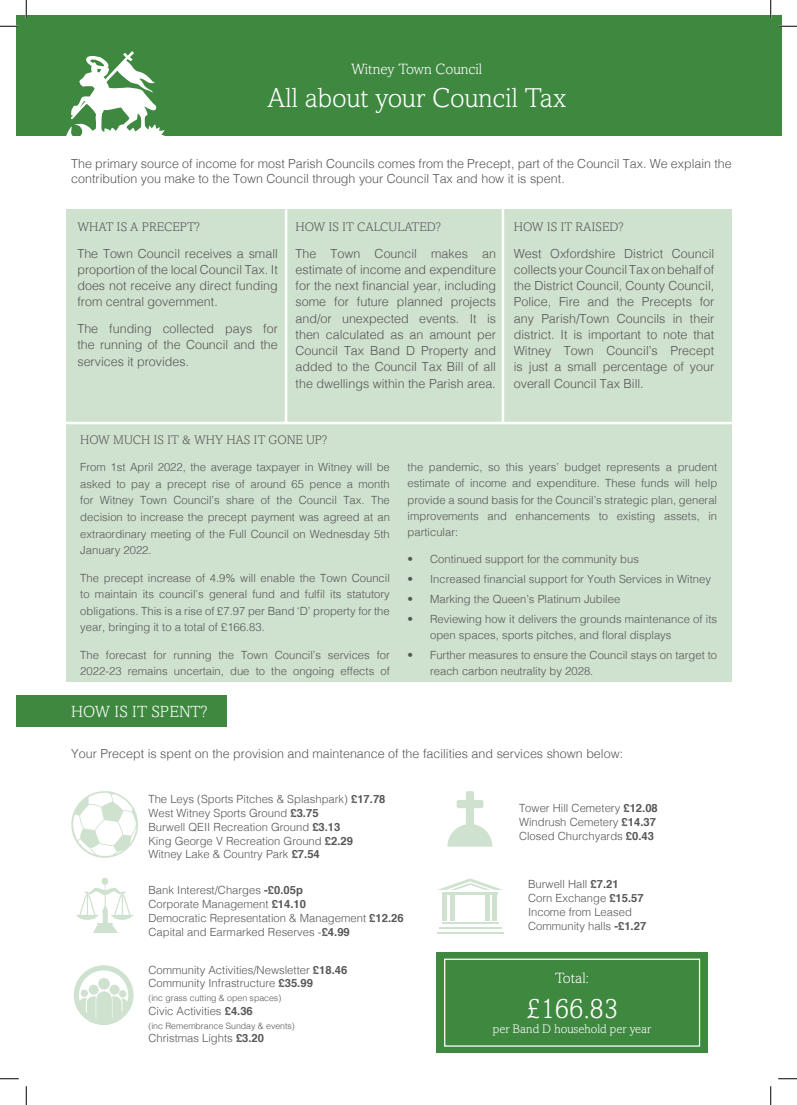
<style>
.page{position:relative;width:797px;height:1105px;background:#fff}
.page>*{position:absolute;margin:0;border:0;box-sizing:border-box;transform-origin:0 0}
.t1{font:300 28.75px "Amasis MT Std";color:#fff}
.t2{font:300 27.5px "Amasis MT Std";color:#fff}
.Paragraph_Style_1{font:300 16.25px "Amasis MT Std";color:#fff}
.t3{font:300 15px "Amasis MT Std";color:#fff}
.Paragraph_Style_1-2{font:300 12.5px/16.2px "Helvetica";color:#575756;text-align:justify}
.Paragraph_Style_1-3{font:300 12.5px "Amasis MT Std";color:#575756}
.Paragraph_Style_3{font:300 12.5px "Amasis MT Std";color:#575756}
.t4{font:300 12.5px "Amasis MT Std";color:#fff}
.Paragraph_Style_4{font:300 11.25px/16.6px "Helvetica";color:#575756;text-align:justify}
.Paragraph_Style_1-4{font:300 11.25px/13.8px "Helvetica";color:#575756}
.Paragraph_Style_1-5{font:300 8.75px "Helvetica";color:#575756}
.s1{font-weight:700}
</style>
<div class="page">
<div style="left:16px;top:695px;width:210px;height:32px;background:#3e8840"></div>
<div style="left:66px;top:209px;width:665px;height:473px;background:#cfe1cf"></div>
<div style="left:16px;top:16px;width:765px;height:120px;background:#3e8840"></div>
<svg style="left:66px;top:51px;width:99px;height:85px"></svg>
<hr style="left:61px;top:422px;width:676px;height:2px;background:#fff">
<hr style="left:285px;top:209px;width:2px;height:215px;background:#fff">
<hr style="left:501px;top:209px;width:3px;height:215px;background:#fff">
<svg style="left:71px;top:791px;width:67px;height:67px"></svg>
<svg style="left:447px;top:824px;width:45px;height:23px"></svg>
<div style="left:466px;top:791px;width:8px;height:38px;background:#cfe1cf;border-radius:2px"></div>
<div style="left:456px;top:800px;width:27px;height:8px;background:#cfe1cf;border-radius:2px"></div>
<hr style="left:443px;top:896px;width:4px;height:25px;background:#cfe1cf">
<hr style="left:450px;top:896px;width:4px;height:25px;background:#cfe1cf">
<div style="left:485px;top:896px;width:5px;height:25px;background:#cfe1cf"></div>
<hr style="left:493px;top:896px;width:4px;height:25px;background:#cfe1cf">
<hr style="left:443px;top:892px;width:55px;height:3px;background:#cfe1cf">
<hr style="left:442px;top:922px;width:56px;height:2px;background:#cfe1cf">
<hr style="left:438px;top:927px;width:63px;height:1px;background:#cfe1cf">
<hr style="left:436px;top:932px;width:67px;height:1px;background:#cfe1cf">
<svg style="left:438px;top:878px;width:65px;height:12px"></svg>
<svg style="left:76px;top:878px;width:57px;height:55px"></svg>
<svg style="left:74px;top:965px;width:59px;height:60px"></svg>
<div style="left:436px;top:952px;width:271px;height:101px;background:#3e8840"></div>
<div style="left:444px;top:958px;width:256px;height:89px;border:1px solid #fff"></div>
<svg style="left:0;top:25px;width:19px;height:2px"></svg>
<svg style="left:778px;top:25px;width:19px;height:2px"></svg>
<svg style="left:0;top:1078px;width:19px;height:1px"></svg>
<svg style="left:778px;top:1078px;width:19px;height:1px"></svg>
<svg style="left:25px;top:0;width:2px;height:19px"></svg>
<svg style="left:25px;top:1086px;width:2px;height:19px"></svg>
<svg style="left:770px;top:0;width:1px;height:19px"></svg>
<svg style="left:770px;top:1086px;width:1px;height:19px"></svg>
<p class="t3" style="left:351px;top:60px;width:133px">Witney Town Council</p>
<p class="t2" style="left:267px;top:82px;width:301px">All about your Council Tax</p>
<p class="Paragraph_Style_1-2" style="left:71px;top:155px;width:662px;line-height:15px">The primary source of income for most Parish Councils comes from the Precept, part of the Council Tax. We explain the contribution you make to the Town Council through your Council Tax and how it is spent.</p>
<p class="Paragraph_Style_1-3" style="left:77px;top:219px;width:124px">WHAT IS A PRECEPT?</p>
<p class="Paragraph_Style_1-2" style="left:77px;top:244px;width:202px">The Town Council receives a small proportion of the local Council Tax. It does not receive any direct funding from central government.</p>
<p class="Paragraph_Style_1-2" style="left:77px;top:320px;width:202px">The funding collected pays for the running of the Council and the services it provides.</p>
<p class="Paragraph_Style_1-3" style="left:295px;top:219px;width:147px">HOW IS IT CALCULATED?</p>
<p class="Paragraph_Style_1-2" style="left:295px;top:244px;width:202px">The Town Council makes an estimate of income and expenditure for the next financial year, including some for future planned projects and/or unexpected events. It is then calculated as an amount per Council Tax Band D Property and added to the Council Tax Bill of all the dwellings within the Parish area.</p>
<p class="Paragraph_Style_1-3" style="left:514px;top:219px;width:111px">HOW IS IT RAISED?</p>
<p class="Paragraph_Style_1-2" style="left:514px;top:244px;width:202px">West Oxfordshire District Council collects your Council Tax on behalf of the District Council, County Council, Police, Fire and the Precepts for any Parish/Town Councils in their district. It is important to note that Witney Town Council’s Precept is just a small percentage of your overall Council Tax Bill.</p>
<p class="Paragraph_Style_3" style="left:80px;top:433px;width:248px">HOW MUCH IS IT &amp; WHY HAS IT GONE UP?</p>
<p class="Paragraph_Style_4" style="left:80px;top:458px;width:311px">From 1st April 2022, the average taxpayer in Witney will be asked to pay a precept rise of around 65 pence a month for Witney Town Council’s share of the Council Tax. The decision to increase the precept payment was agreed at an extraordinary meeting of the Full Council on Wednesday 5th January 2022.</p>
<p class="Paragraph_Style_4" style="left:80px;top:568px;width:311px">The precept increase of 4.9% will enable the Town Council to maintain its council’s general fund and fulfil its statutory obligations. This is a rise of £7.97 per Band ‘D’ property for the year, bringing it to a total of £166.83.</p>
<p class="Paragraph_Style_4" style="left:80px;top:646px;width:311px">The forecast for running the Town Council’s services for<br>2022-23 remains uncertain, due to the ongoing effects of</p>
<p class="Paragraph_Style_4" style="left:407px;top:458px;width:311px;line-height:16.2px">the pandemic, so this years’ budget represents a prudent estimate of income and expenditure. These funds will help provide a sound basis for the Council’s strategic plan, general improvements and enhancements to existing assets, in particular:</p>
<p class="Paragraph_Style_4" style="left:407px;top:550px;width:233px">• Continued support for the community bus</p>
<p class="Paragraph_Style_4" style="left:407px;top:570px;width:305px">• Increased financial support for Youth Services in Witney</p>
<p class="Paragraph_Style_4" style="left:407px;top:590px;width:214px">• Marking the Queen’s Platinum Jubilee</p>
<p class="Paragraph_Style_4" style="left:430px;top:610px;width:288px;line-height:16.2px;text-indent:-22px">• Reviewing how it delivers the grounds maintenance of its open spaces, sports pitches, and floral displays</p>
<p class="Paragraph_Style_4" style="left:430px;top:646px;width:288px;line-height:16.2px;text-indent:-22px">• Further measures to ensure the Council stays on target to reach carbon neutrality by 2028.</p>
<p class="Paragraph_Style_1" style="left:71px;top:702px;width:137px">HOW IS IT SPENT?</p>
<p class="Paragraph_Style_1-2" style="left:71px;top:744px;width:553px">Your Precept is spent on the provision and maintenance of the facilities and services shown below:</p>
<p class="Paragraph_Style_1-4" style="left:148px;top:792px;width:238px">The Leys (Sports Pitches &amp; Splashpark) <span class="s1">£17.78<br></span>West Witney Sports Ground <span class="s1">£3.75<br></span>Burwell QEII Recreation Ground <span class="s1">£3.13<br></span>King George V Recreation Ground <span class="s1">£2.29<br></span>Witney Lake &amp; Country Park <span class="s1">£7.54</span></p>
<p class="Paragraph_Style_1-4" style="left:519px;top:800px;width:140px">Tower Hill Cemetery <span class="s1">£12.08<br></span>Windrush Cemetery <span class="s1">£14.37<br></span>Closed Churchyards <span class="s1">£0.43</span></p>
<p class="Paragraph_Style_1-4" style="left:528px;top:876px;width:120px">Burwell Hall <span class="s1">£7.21<br></span>Corn Exchange <span class="s1">£15.57<br></span>Income from Leased<br>Community halls <span class="s1">-£1.27</span></p>
<p class="Paragraph_Style_1-4" style="left:148px;top:883px;width:257px">Bank Interest/Charges <span class="s1">-£0.05p<br></span>Corporate Management <span class="s1">£14.10<br></span>Democratic Representation &amp; Management <span class="s1">£12.26<br></span>Capital and Earmarked Reserves -<span class="s1">£4.99</span></p>
<p class="Paragraph_Style_1-4" style="left:148px;top:962px;width:200px">Community Activities/Newsletter <span class="s1">£18.46<br></span>Community Infrastructure <span class="s1">£35.99</span></p>
<p class="Paragraph_Style_1-5" style="left:148px;top:991px;width:134px">(inc grass cutting &amp; open spaces)</p>
<p class="Paragraph_Style_1-4" style="left:148px;top:1003px;width:106px">Civic Activities <span class="s1">£4.36</span></p>
<p class="Paragraph_Style_1-5" style="left:148px;top:1018px;width:148px">(inc Remembrance Sunday &amp; events)</p>
<p class="Paragraph_Style_1-4" style="left:148px;top:1031px;width:117px">Christmas Lights <span class="s1">£3.20</span></p>
<p class="t3" style="left:555px;top:969px;width:35px">Total:</p>
<p class="t1" style="left:526px;top:991px;width:94px">£166.83</p>
<p class="t4" style="left:493px;top:1021px;width:160px">per Band D household per year</p>
</div>
